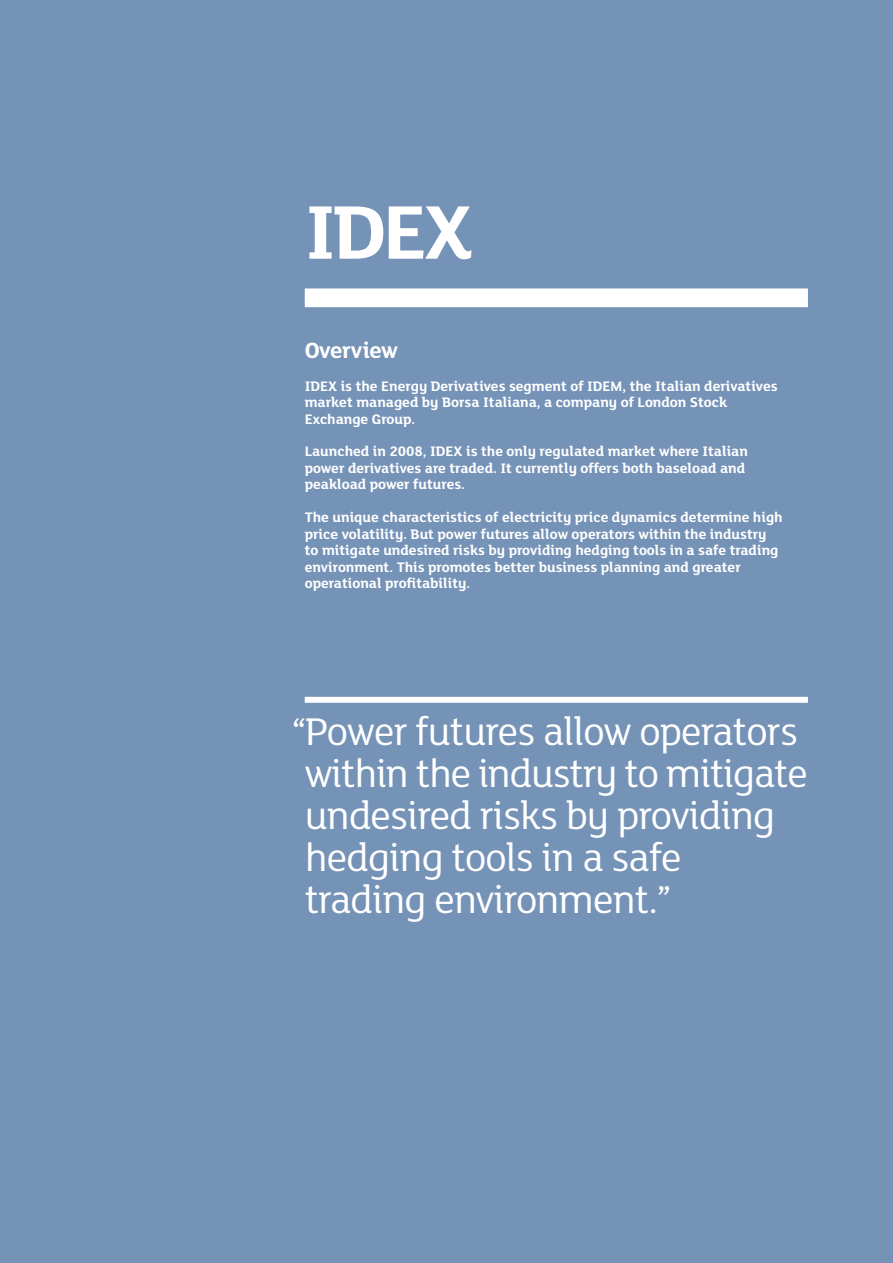
<style>
.page{position:relative;width:893px;height:1263px;background:#7592b7}
.page>*{position:absolute;margin:0;border:0;box-sizing:border-box;transform-origin:0 0}
.t1{font:700 82.5px "FS Lola";color:#fff}
.t2{font:42px/42px "FS Lola";letter-spacing:-.02em;color:#fff}
.t3{font:700 24px "FS Lola";letter-spacing:-.02em;color:#fff}
.t4{font:700 15px/16.5px "FS Lola";color:#fff}
</style>
<div class="page">
<div style="left:305px;top:288px;width:503px;height:19px;background:#fff"></div>
<div style="left:305px;top:697px;width:503px;height:6px;background:#fff"></div>
<h1 class="t1" style="left:305px;top:175px;width:170px">IDEX</h1>
<h3 class="t3" style="left:305px;top:334px;width:95px">Overview</h3>
<p class="t4" style="left:305px;top:377px;width:474px">IDEX is the Energy Derivatives segment of IDEM, the Italian derivatives market managed by Borsa Italiana, a company of London Stock<br>Exchange Group.</p>
<p class="t4" style="left:305px;top:443px;width:445px">Launched in 2008, IDEX is the only regulated market where Italian power derivatives are traded. It currently offers both baseload and peakload power futures.</p>
<p class="t4" style="left:305px;top:508px;width:479px">The unique characteristics of electricity price dynamics determine high price volatility. But power futures allow operators within the industry to mitigate undesired risks by providing hedging tools in a safe trading environment. This promotes better business planning and greater operational profitability.</p>
<h2 class="t2" style="left:305px;top:709px;width:505px;text-indent:-13px">“Power futures allow operators within the industry to mitigate undesired risks by providing hedging tools in a safe trading environment.”</h2>
</div>
